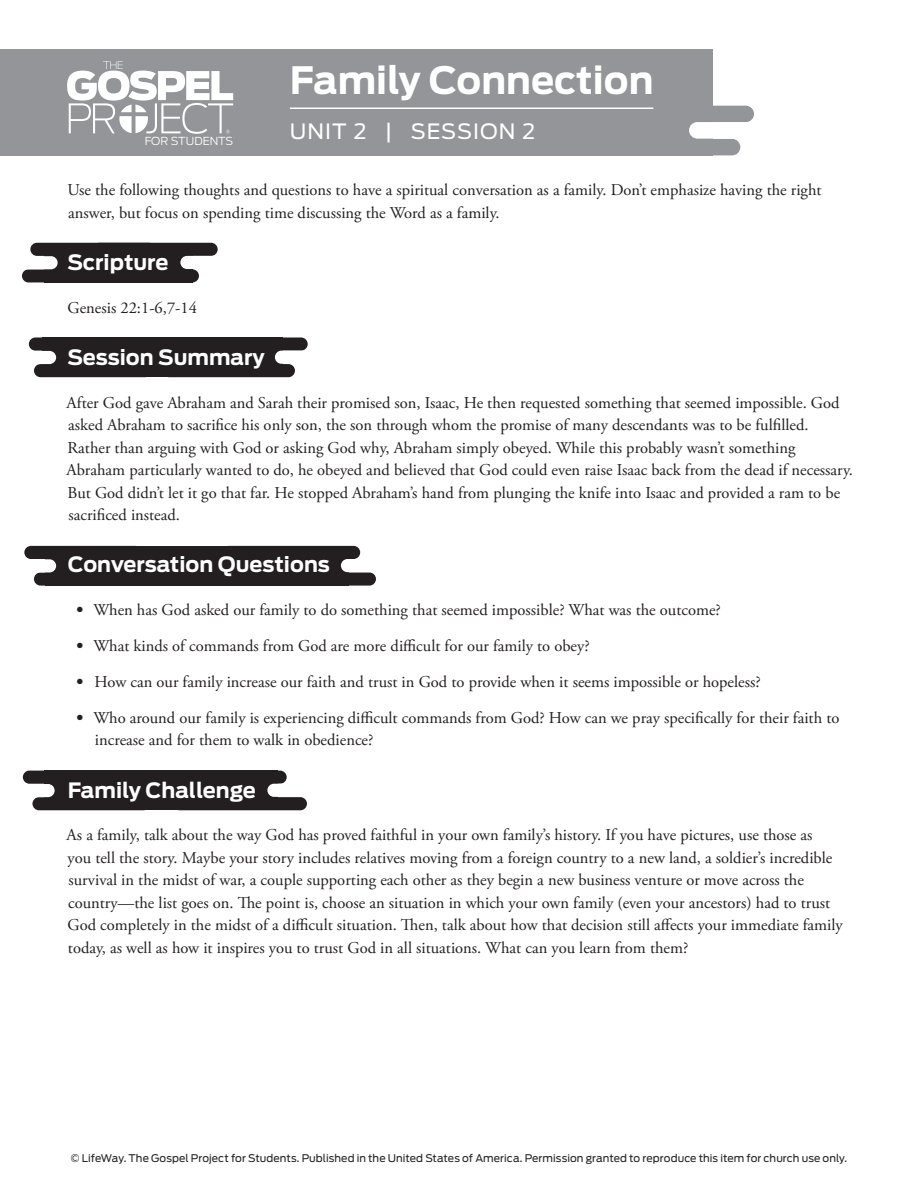
<style>
.page{position:relative;width:918px;height:1188px;background:#fff}
.page>*{position:absolute;margin:0;border:0;box-sizing:border-box;transform-origin:0 0}
.t1{font:700 37.5px "Antenna";color:#fff}
.t2{font:700 21px "Antenna";color:#fff}
.t3{font:21px "Antenna";letter-spacing:.05em;color:#fff}
.t4{font:16.5px/22.5px "Adobe Garamond Pro";color:#231f20}
.t5{font:300 10.95px "Antenna";color:#fff}
.t6{font:10.5px "Antenna";letter-spacing:.005em;color:#231f20}
.s1{font-size:19.5px}
</style>
<div class="page">
<div style="left:45px;top:546px;width:304px;height:40px;background:#231f20"></div>
<div style="left:238px;top:572px;width:138px;height:14px;background:#231f20;border-radius:7px"></div>
<div style="left:24px;top:546px;width:118px;height:13px;background:#231f20;border-radius:7px"></div>
<div style="left:222px;top:546px;width:138px;height:13px;background:#231f20;border-radius:7px"></div>
<div style="left:34px;top:572px;width:117px;height:14px;background:#231f20;border-radius:7px"></div>
<div style="left:341px;top:559px;width:117px;height:13px;background:#fff;border-radius:7px"></div>
<svg style="left:45px;top:559px;width:11px;height:13px"></svg>
<div style="left:44px;top:771px;width:233px;height:39px;background:#231f20"></div>
<div style="left:173px;top:797px;width:134px;height:13px;background:#231f20;border-radius:7px"></div>
<div style="left:23px;top:771px;width:117px;height:13px;background:#231f20;border-radius:7px"></div>
<div style="left:153px;top:771px;width:134px;height:13px;background:#231f20;border-radius:7px"></div>
<div style="left:32px;top:797px;width:118px;height:13px;background:#231f20;border-radius:7px"></div>
<div style="left:267px;top:784px;width:118px;height:13px;background:#fff;border-radius:7px"></div>
<svg style="left:44px;top:784px;width:11px;height:13px"></svg>
<div style="left:0;top:49px;width:713px;height:106px;background:#939598"></div>
<div style="left:606px;top:106px;width:148px;height:16px;background:#939598;border-radius:8px"></div>
<div style="left:592px;top:139px;width:148px;height:16px;background:#939598;border-radius:8px"></div>
<div style="left:689px;top:122px;width:148px;height:17px;background:#fff;border-radius:8px"></div>
<hr style="left:290px;top:108px;width:363px;height:1px;background:#fff">
<div style="left:44px;top:243px;width:149px;height:39px;background:#231f20"></div>
<div style="left:74px;top:269px;width:125px;height:13px;background:#231f20;border-radius:7px"></div>
<div style="left:30px;top:243px;width:125px;height:13px;background:#231f20;border-radius:7px"></div>
<div style="left:93px;top:243px;width:125px;height:13px;background:#231f20;border-radius:7px"></div>
<div style="left:22px;top:269px;width:125px;height:13px;background:#231f20;border-radius:7px"></div>
<div style="left:180px;top:256px;width:118px;height:13px;background:#fff;border-radius:7px"></div>
<svg style="left:44px;top:256px;width:14px;height:13px"></svg>
<div style="left:42px;top:338px;width:241px;height:39px;background:#231f20"></div>
<div style="left:163px;top:364px;width:132px;height:13px;background:#231f20;border-radius:7px"></div>
<div style="left:29px;top:338px;width:117px;height:13px;background:#231f20;border-radius:7px"></div>
<div style="left:175px;top:338px;width:133px;height:13px;background:#231f20;border-radius:7px"></div>
<div style="left:34px;top:364px;width:117px;height:13px;background:#231f20;border-radius:7px"></div>
<div style="left:275px;top:351px;width:117px;height:13px;background:#fff;border-radius:7px"></div>
<svg style="left:42px;top:351px;width:14px;height:13px"></svg>
<svg style="left:67px;top:61px;width:166px;height:73px"></svg>
<p class="t5" style="left:145px;top:134px;width:90px">FOR STUDENTS</p>
<h1 class="t1" style="left:290px;top:58px;width:365px">Family Connection</h1>
<p class="t3" style="left:290px;top:119px;width:247px">UNIT 2 | SESSION 2</p>
<p class="t4" style="left:67px;top:179px;width:756px">Use the following thoughts and questions to have a spiritual conversation as a family. Don’t emphasize having the right answer, but focus on spending time discussing the Word as a family.</p>
<p class="t2" style="left:67px;top:250px;width:103px">Scripture</p>
<p class="t4" style="left:68px;top:297px;width:131px">Genesis 22:1-6,7-14</p>
<p class="t2" style="left:67px;top:345px;width:199px">Session Summary</p>
<p class="t4" style="left:67px;top:392px;width:788px">After God gave Abraham and Sarah their promised son, Isaac, He then requested something that seemed impossible. God asked Abraham to sacrifice his only son, the son through whom the promise of many descendants was to be fulfilled.<br>Rather than arguing with God or asking God why, Abraham simply obeyed. While this probably wasn’t something Abraham particularly wanted to do, he obeyed and believed that God could even raise Isaac back from the dead if necessary.<br>But God didn’t let it go that far. He stopped Abraham’s hand from plunging the knife into Isaac and provided a ram to be sacrificed instead.</p>
<p class="t2" style="left:68px;top:552px;width:264px">Conversation Questions</p>
<p class="t4" style="left:76px;top:599px;width:646px"><span class="s1">•</span> When has God asked our family to do something that seemed impossible? What was the outcome?</p>
<p class="t4" style="left:76px;top:635px;width:515px"><span class="s1">•</span> What kinds of commands from God are more difficult for our family to obey?</p>
<p class="t4" style="left:76px;top:671px;width:686px"><span class="s1">•</span> How can our family increase our faith and trust in God to provide when it seems impossible or hopeless?</p>
<p class="t4" style="left:95px;top:707px;width:746px;text-indent:-19px"><span class="s1">•</span> Who around our family is experiencing difficult commands from God? How can we pray specifically for their faith to increase and for them to walk in obedience?</p>
<p class="t2" style="left:68px;top:778px;width:190px">Family Challenge</p>
<p class="t4" style="left:67px;top:825px;width:778px">As a family, talk about the way God has proved faithful in your own family’s history. If you have pictures, use those as<br>you tell the story. Maybe your story includes relatives moving from a foreign country to a new land, a soldier’s incredible survival in the midst of war, a couple supporting each other as they begin a new business venture or move across the country—the list goes on. The point is, choose an situation in which your own family (even your ancestors) had to trust God completely in the midst of a difficult situation. Then, talk about how that decision still affects your immediate family today, as well as how it inspires you to trust God in all situations. What can you learn from them?</p>
<p class="t6" style="left:71px;top:1152px;width:778px">© LifeWay. The Gospel Project for Students. Published in the United States of America. Permission granted to reproduce this item for church use only.</p>
</div>
